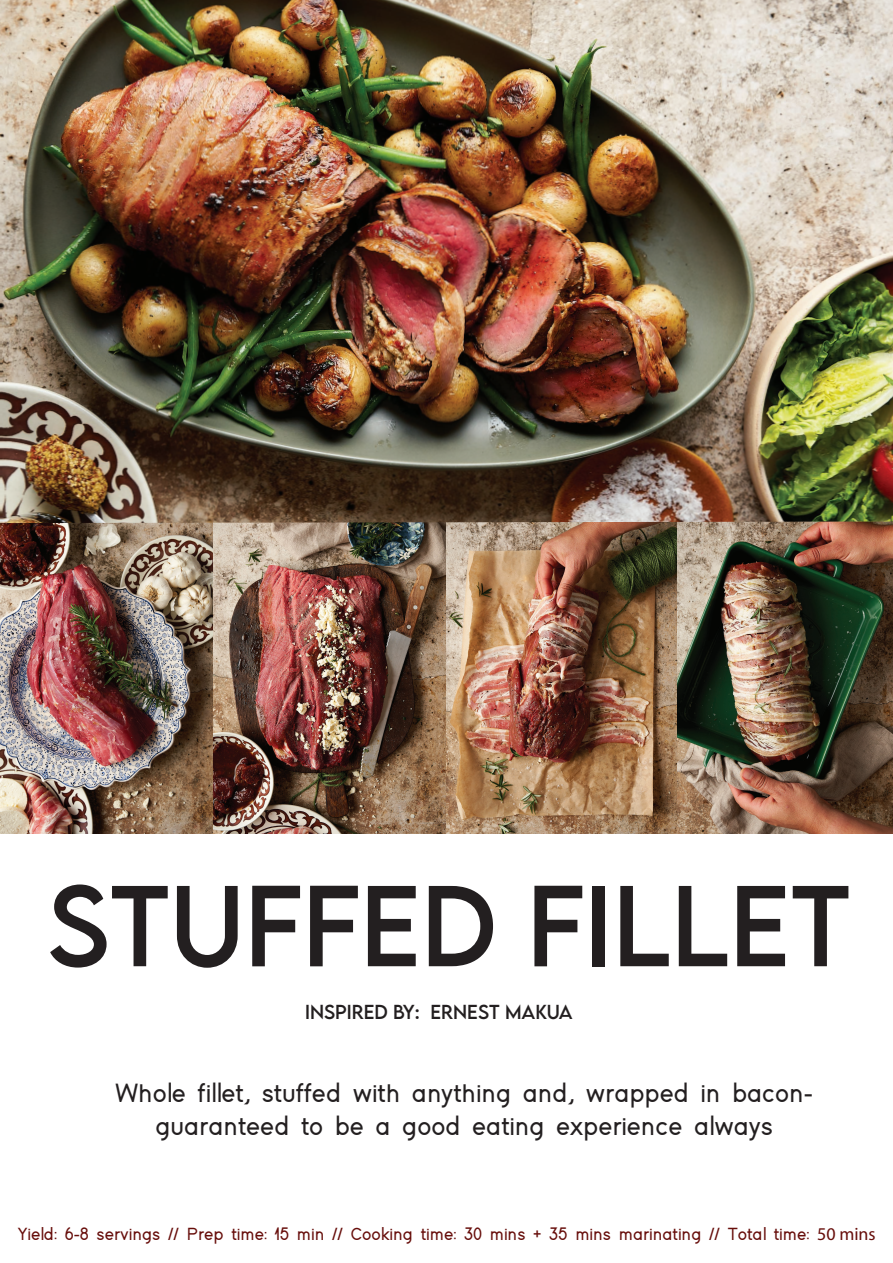
<style>
.page{position:relative;width:893px;height:1263px;background:#fff}
.page>*{position:absolute;margin:0;border:0;box-sizing:border-box;transform-origin:0 0}
.t1{font:102px "LEMONMILK";color:#231f20}
.t2{font:700 27px/32.4px "Adam";color:#231f20;text-align:center}
.t3{font:700 18px "Adam";color:#670e0b}
.t4{font:18px "LEMONMILK";color:#231f20}
.s1{font-family:"Myriad Pro";font-weight:400}
</style>
<div class="page">
<img style="left:0;top:523px;width:214px;height:311px">
<img style="left:214px;top:523px;width:232px;height:311px">
<img style="left:446px;top:523px;width:231px;height:311px">
<img style="left:677px;top:523px;width:216px;height:311px">
<img style="left:0;top:0;width:893px;height:523px">
<h1 class="t1" style="left:47px;top:859px;width:805px">STUFFED FILLET</h1>
<p class="t4" style="left:305px;top:1000px;width:269px">INSPiRED BY: ERNEST MAKUA</p>
<p class="t2" style="left:115px;top:1078px;width:699px">Whole fillet, stuffed with anything and, wrapped in bacon&shy;guaranteed to be a good eating experience always</p>
<p class="t3" style="left:18px;top:1226px;width:859px">Yield: 6-8 servings // Prep time: 15 min // Cooking time: 30 mins + 35 mins marinating // Total time: <span class="s1">50 mins</span></p>
</div>
